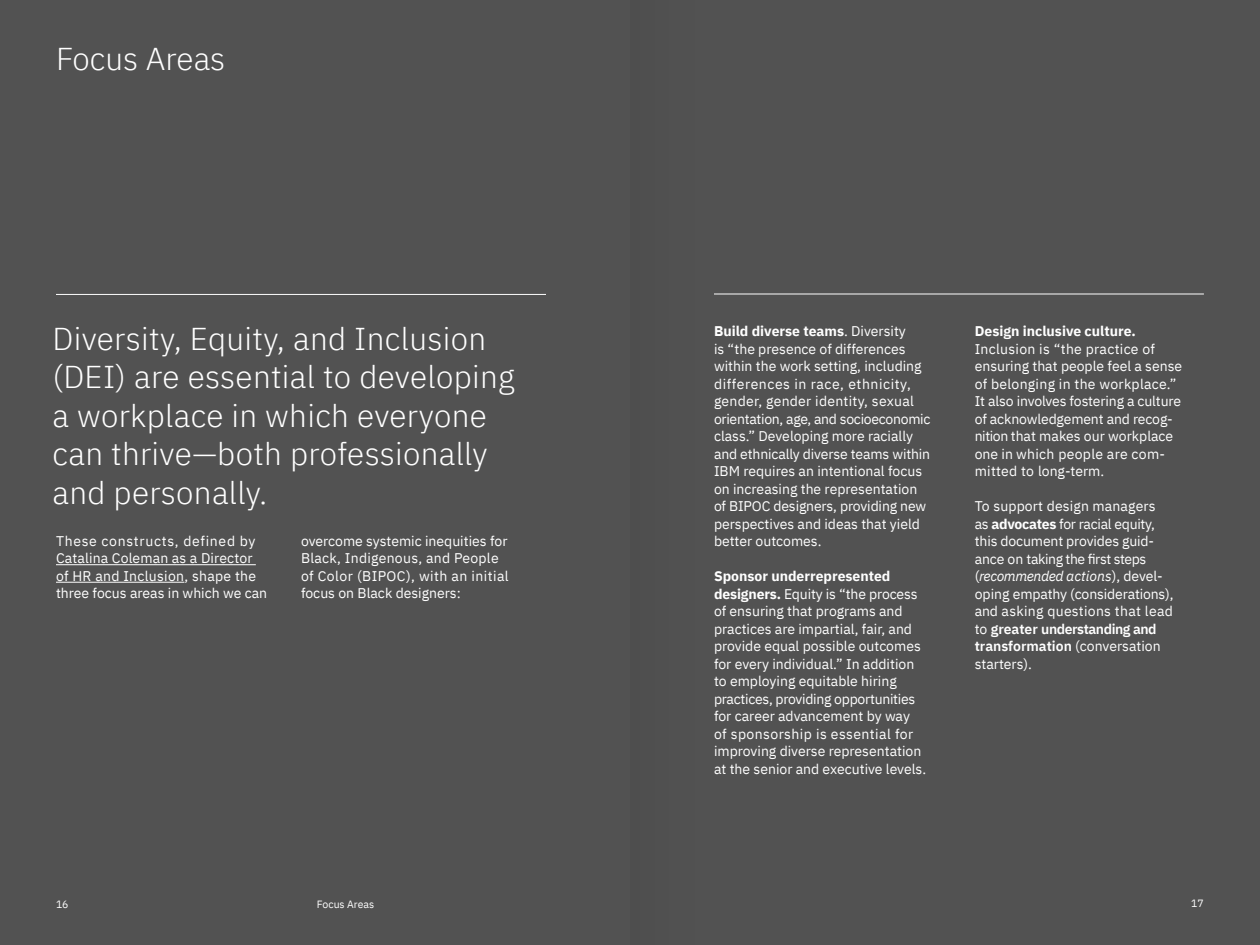
<style>
.page{position:relative;width:1260px;height:945px;background:#525252}
.page>*{position:absolute;margin:0;border:0;box-sizing:border-box;transform-origin:0 0}
.t1{font:300 31.5px/38.5px "IBM Plex Sans";letter-spacing:.01em;color:#fff}
.t2{font:14px/17.5px "IBM Plex Sans";color:#fff}
.t3{font:14px/17.5px "IBM Plex Sans";letter-spacing:.02em;color:#fff}
.t4{font:14px/17.5px "IBM Plex Sans";letter-spacing:.025em;color:#fff}
.t5{font:14px "IBM Plex Sans";letter-spacing:-.02em;color:#fff}
.t6{font:14px "IBM Plex Sans";letter-spacing:-.03em;color:#fff}
.t7{font:10.5px "IBM Plex Sans";color:#fff}
.s1{font-weight:700}
.s2{font-style:italic}
.s3{font-weight:600}
</style>
<div class="page">
<hr style="left:56px;top:294px;width:490px;height:1px;background:#fff">
<hr style="left:714px;top:294px;width:490px;height:1px;background:#fff">
<hr style="left:56px;top:564px;width:200px;height:1px;background:#fff">
<hr style="left:56px;top:582px;width:128px;height:1px;background:#fff">
<p class="t1" style="left:56px;top:37px;width:171px">Focus Areas</p>
<p class="t1" style="left:52px;top:317px;width:464px">Diversity, Equity, and Inclusion (DEI) are essential to developing</p>
<p class="t1" style="left:52px;top:394px;width:437px;text-align:justify">a workplace in which everyone can thrive—both professionally and personally.</p>
<p class="t2" style="left:56px;top:531px;width:213px">These constructs, defined by<br>Catalina Coleman as a Director of HR and Inclusion, shape the three focus areas in which we can</p>
<p class="t2" style="left:301px;top:531px;width:208px">overcome systemic inequities for<br>Black, Indigenous, and People</p>
<p class="t4" style="left:301px;top:566px;width:209px">of Color (BIPOC), with an initial focus on Black designers:</p>
<p class="t2" style="left:714px;top:321px;width:218px"><span class="s1">Build diverse teams</span>. Diversity<br>is “the presence of differences within the work setting, including differences in race, ethnicity, gender, gender identity, sexual orientation, age, and socioeconomic class.” Developing more racially and ethnically diverse teams within<br>IBM requires an intentional focus on increasing the representation of BIPOC designers, providing new perspectives and ideas that yield better outcomes.</p>
<p class="t2" style="left:714px;top:566px;width:209px"><span class="s1">Sponsor underrepresented designers.</span> Equity is “the process of ensuring that programs and practices are impartial, fair, and provide equal possible outcomes for every individual.” In addition to employing equitable hiring practices, providing opportunities for career advancement by way of sponsorship is essential for improving diverse representation</p>
<p class="t2" style="left:714px;top:759px;width:214px">at the senior and executive levels.</p>
<p class="t3" style="left:975px;top:322px;width:209px"><span class="s1">Design inclusive culture.<br></span>Inclusion is “the practice of ensuring that people feel a sense of belonging in the workplace.”</p>
<p class="t2" style="left:975px;top:392px;width:208px">It also involves fostering a culture</p>
<p class="t2" style="left:975px;top:409px;width:200px">of acknowledgement and recog-</p>
<p class="t2" style="left:975px;top:427px;width:200px">nition that makes our workplace one in which people are com&shy;mitted to long-term.</p>
<p class="t2" style="left:975px;top:497px;width:182px">To support design managers</p>
<p class="t5" style="left:975px;top:513px;width:182px">as <span class="s1">advocates</span> for racial equity,</p>
<p class="t2" style="left:975px;top:532px;width:181px">this document provides guid-</p>
<p class="t6" style="left:975px;top:548px;width:173px">ance on taking the first steps</p>
<p class="t2" style="left:975px;top:567px;width:200px">(<span class="s2">recommended actions</span>), devel&shy;oping empathy (considerations), and asking questions that lead to <span class="s3">greater understanding and transformation</span> (conversation starters).</p>
<p class="t7" style="left:56px;top:897px;width:14px">16</p>
<p class="t7" style="left:317px;top:897px;width:59px">Focus Areas</p>
<p class="t7" style="left:1191px;top:895px;width:14px">17</p>
</div>
